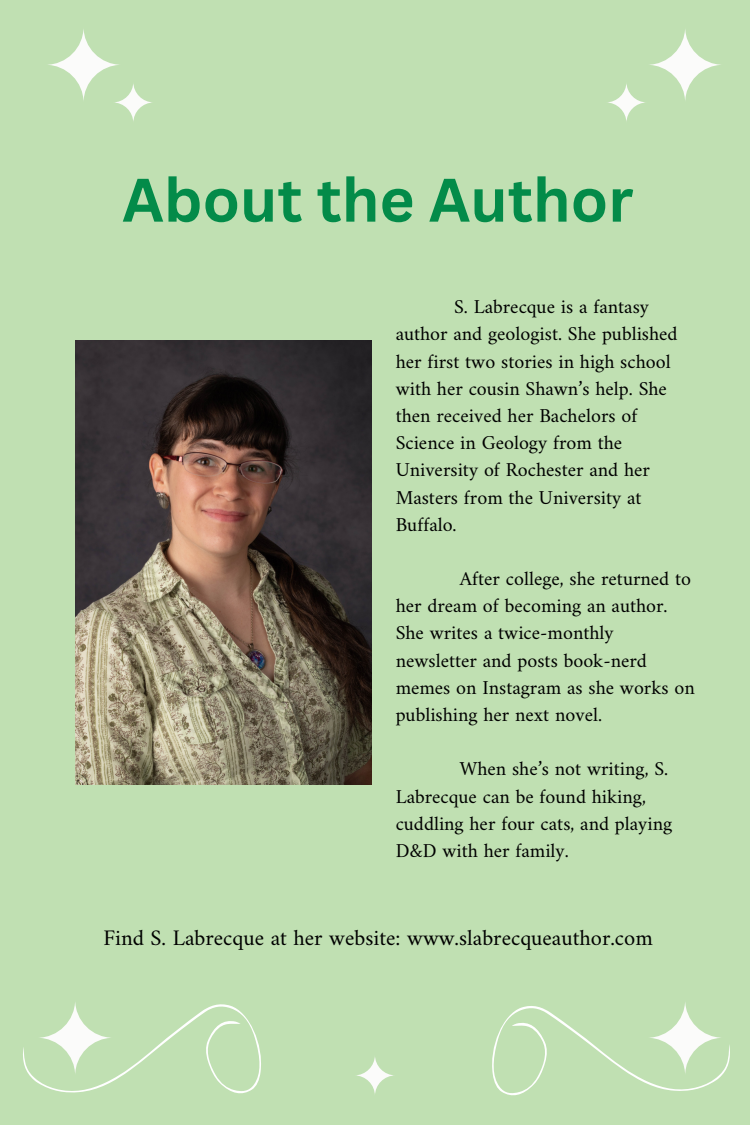
<style>
.page{position:relative;width:750px;height:1125px;background:#c0e0b2}
.page>*{position:absolute;margin:0;border:0;box-sizing:border-box;transform-origin:0 0}
.t1{font:700 60px "Canva Sans";color:#038b49}
.t2{font:22.5px "Amiri";color:#000}
.t3{font:20px/27.2px "Amiri";color:#000}
</style>
<div class="page">
<svg style="left:46px;top:27px;width:76px;height:76px"></svg>
<svg style="left:113px;top:82px;width:41px;height:41px"></svg>
<svg style="left:647px;top:27px;width:76px;height:76px"></svg>
<svg style="left:606px;top:82px;width:41px;height:41px"></svg>
<svg style="left:23px;top:1002px;width:238px;height:92px"></svg>
<svg style="left:492px;top:1002px;width:238px;height:94px"></svg>
<svg style="left:354px;top:1055px;width:42px;height:41px"></svg>
<img style="left:75px;top:341px;width:296px;height:443px">
<p class="t1" style="left:122px;top:158px;width:513px">About the Author</p>
<p class="t3" style="left:396px;top:293px;width:283px;text-indent:58px">S. Labrecque is a fantasy author and geologist. She published her first two stories in high school with her cousin Shawn’s help. She then received her Bachelors of<br>Science in Geology from the<br>University of Rochester and her<br>Masters from the University at<br>Buffalo.</p>
<p class="t3" style="left:396px;top:565px;width:301px;text-indent:64px">After college, she returned to her dream of becoming an author.<br>She writes a twice-monthly newsletter and posts book-nerd memes on Instagram as she works on publishing her next novel.</p>
<p class="t3" style="left:396px;top:755px;width:278px;text-indent:64px">When she’s not writing, S.<br>Labrecque can be found hiking, cuddling her four cats, and playing<br>D&amp;D with her family.</p>
<p class="t2" style="left:103px;top:924px;width:551px">Find S. Labrecque at her website: www.slabrecqueauthor.com</p>
</div>
